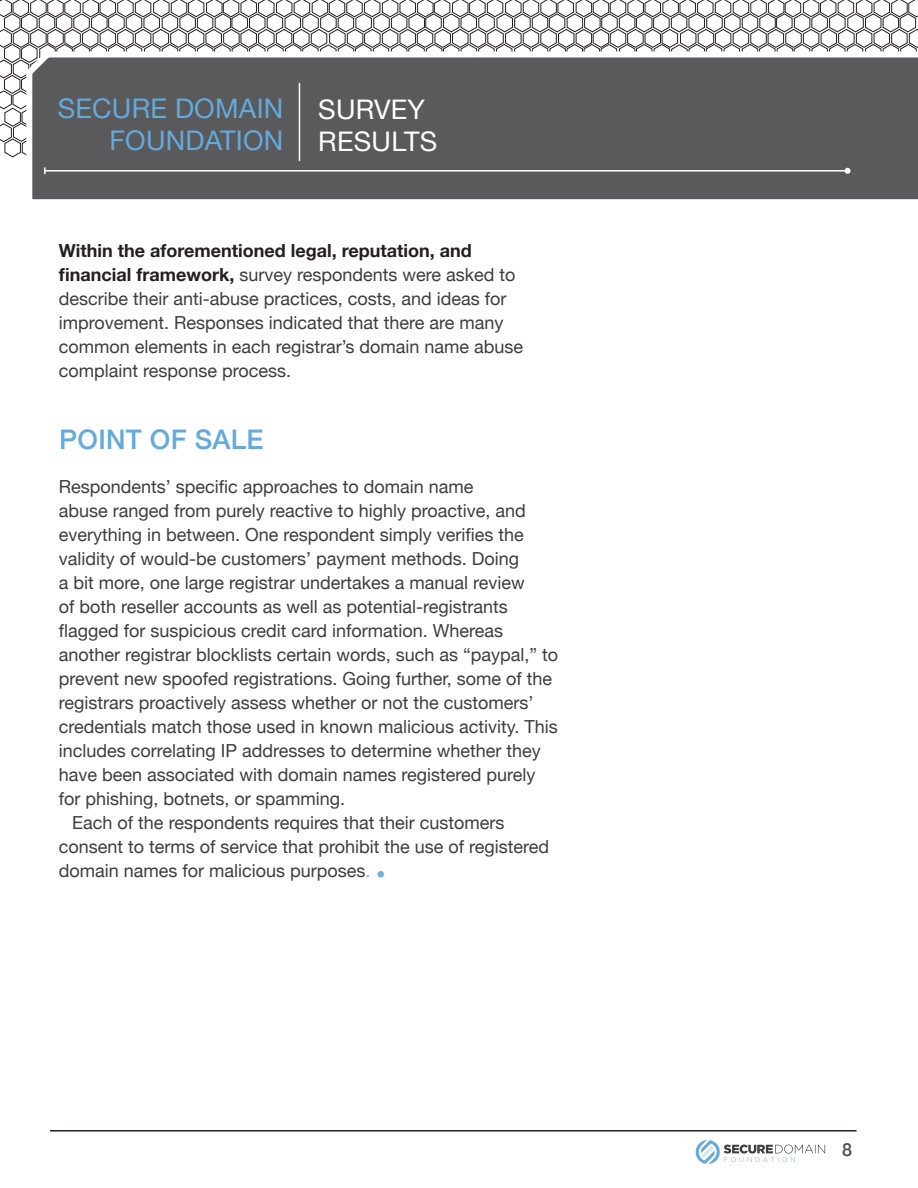
<style>
.page{position:relative;width:918px;height:1188px;background:#fff}
.page>*{position:absolute;margin:0;border:0;box-sizing:border-box;transform-origin:0 0}
.t1{font:27px/32.4px "Helvetica Neue";letter-spacing:.01em;color:#64aadd;text-align:right}
.t2{font:27px/32.4px "Helvetica Neue";letter-spacing:.01em;color:#fff}
.t3{font:500 27px "Helvetica Neue";letter-spacing:.01em;color:#64aadd}
.t4{font:18px/24px "Helvetica Neue";color:#3e3e3f}
.t5{font:500 18px "Helvetica Neue";color:#4b4c4d}
.s1{font-weight:700;color:#231f20}
.s2{color:#79c7c5}
.s3{font-size:30px;color:#74b0e0}
</style>
<div class="page">
<svg style="left:696px;top:1140px;width:129px;height:24px"></svg>
<svg style="left:0;top:0;width:918px;height:157px"></svg>
<svg style="left:23px;top:46px;width:895px;height:154px;background:#676769"></svg>
<hr style="left:50px;top:1130px;width:807px;height:2px;background:#231f20">
<hr style="left:45px;top:170px;width:803px;height:2px;background:#fff">
<svg style="left:44px;top:167px;width:2px;height:7px"></svg>
<svg style="left:845px;top:168px;width:6px;height:6px"></svg>
<hr style="left:299px;top:83px;width:1px;height:78px;background:#fff">
<p class="t1" style="left:58px;top:94px;width:227px">SECURE DOMAIN<br>FOUNDATION</p>
<p class="t2" style="left:318px;top:94px;width:121px">SURVEY<br>RESULTS</p>
<p class="t4" style="left:59px;top:240px;width:466px"><span class="s1">Within the aforementioned legal, reputation, and financial framework,</span> survey respondents were asked to describe their anti-abuse practices, costs, and ideas for improvement. Responses indicated that there are many common elements in each registrar’s domain name abuse complaint response process.</p>
<p class="t3" style="left:59px;top:417px;width:206px">POINT OF SALE</p>
<p class="t4" style="left:59px;top:476px;width:501px">Respondents’ specific approaches to domain name<br>abuse ranged from purely reactive to highly proactive, and everything in between. One respondent simply verifies the validity of would-be customers’ payment methods. Doing<br>a bit more, one large registrar undertakes a manual review<br>of both reseller accounts as well as potential-registrants flagged for suspicious credit card information. Whereas another registrar blocklists certain words, such as “paypal,” to prevent new spoofed registrations. Going further, some of the registrars proactively assess whether or not the customers’ credentials match those used in known malicious activity. This includes correlating IP addresses to determine whether they have been associated with domain names registered purely for phishing, botnets, or spamming.</p>
<p class="t4" style="left:59px;top:812px;width:492px;text-indent:14px">Each of the respondents requires that their customers consent to terms of service that prohibit the use of registered domain names for malicious purposes<span class="s2">.</span> <span class="s3">•</span></p>
<p class="t5" style="left:842px;top:1135px;width:12px">8</p>
</div>
